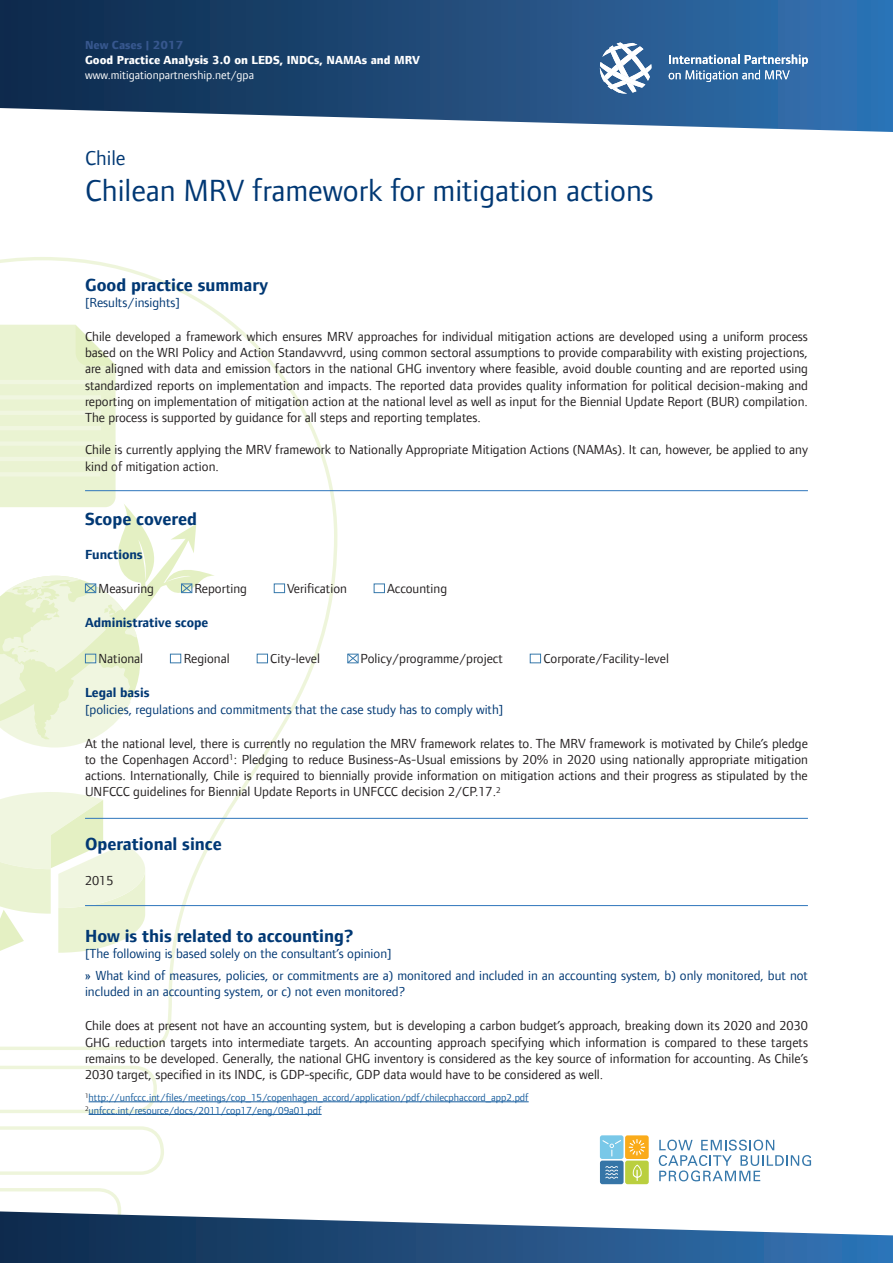
<style>
.page{position:relative;width:893px;height:1263px;background:#fff}
.page>*{position:absolute;margin:0;border:0;box-sizing:border-box;transform-origin:0 0}
.t1{font:31.5px "Foundry Form Sans";color:#013874}
.t2{font:21px "Foundry Form Sans";color:#013874}
.t3{font:700 18px "Foundry Form Sans";color:#013874}
.t4{font:13.5px/16.2px "Foundry Form Sans";color:#231f20;text-align:justify}
.t5{font:13.5px/21.6px "Foundry Form Sans";color:#013874}
.t6{font:700 13.5px "Foundry Form Sans";color:#013874}
.t7{font:800 12px "Foundry Form Sans";color:#fff}
.t8{font:12px "Foundry Form Sans";color:#fff}
.t9{font:800 12px "Foundry Form Sans";color:#37578e}
.t10{font:10.5px/12.6px "Foundry Form Sans";color:#175d9e}
</style>
<div class="page">
<svg style="left:0;top:257px;width:337px;height:793px"></svg>
<svg style="left:0;top:1126px;width:164px;height:49px"></svg>
<svg style="left:0;top:1188px;width:121px;height:23px"></svg>
<svg style="left:0;top:1066px;width:157px;height:47px"></svg>
<svg style="left:0;top:325px;width:116px;height:178px;background:#eaf3d3"></svg>
<hr style="left:0;top:472px;width:100px;height:4px;background:#f0f6e0">
<hr style="left:0;top:457px;width:100px;height:4px;background:#f0f6e0">
<div style="left:0;top:441px;width:101px;height:5px;background:#f0f6e0"></div>
<hr style="left:0;top:426px;width:101px;height:4px;background:#f0f6e0">
<hr style="left:0;top:411px;width:101px;height:4px;background:#f0f6e0">
<hr style="left:0;top:395px;width:101px;height:4px;background:#f0f6e0">
<hr style="left:0;top:380px;width:101px;height:4px;background:#f0f6e0">
<svg style="left:0;top:503px;width:215px;height:251px"></svg>
<svg style="left:0;top:792px;width:146px;height:165px"></svg>
<svg style="left:0;top:0;width:893px;height:132px;background:#355e89"></svg>
<svg style="left:0;top:1211px;width:893px;height:52px"></svg>
<svg style="left:659px;top:1139px;width:152px;height:42px"></svg>
<svg style="left:600px;top:1135px;width:49px;height:49px;background:#a8ba8f"></svg>
<hr style="left:85px;top:490px;width:723px;height:1px;background:#2e76bc">
<hr style="left:85px;top:818px;width:723px;height:1px;background:#2e76bc">
<hr style="left:85px;top:905px;width:723px;height:1px;background:#2e76bc">
<div style="left:170px;top:654px;width:11px;height:9px;border:1px solid #3678ab"></div>
<div style="left:257px;top:654px;width:11px;height:9px;border:1px solid #3678ab"></div>
<div style="left:530px;top:654px;width:11px;height:9px;border:1px solid #3678ab"></div>
<div style="left:274px;top:583px;width:11px;height:10px;border:1px solid #3678ab"></div>
<div style="left:374px;top:583px;width:11px;height:10px;border:1px solid #3678ab"></div>
<svg style="left:0;top:576px;width:140px;height:171px;background:#ecf4d9"></svg>
<svg style="left:180px;top:583px;width:13px;height:11px"></svg>
<svg style="left:347px;top:653px;width:12px;height:11px"></svg>
<hr style="left:89px;top:1101px;width:440px;height:1px;background:#175d9e">
<hr style="left:89px;top:1114px;width:233px;height:1px;background:#175d9e">
<svg style="left:600px;top:43px;width:51px;height:51px"></svg>
<svg style="left:669px;top:54px;width:139px;height:28px;background:#608cb7"></svg>
<p class="t9" style="left:85px;top:38px;width:100px">New Cases | 2017</p>
<p class="t7" style="left:85px;top:53px;width:336px">Good Practice Analysis 3.0 on LEDS, INDCs, NAMAs and MRV</p>
<p class="t8" style="left:85px;top:68px;width:170px">www.mitigationpartnership.net/gpa</p>
<h2 class="t2" style="left:85px;top:146px;width:42px">Chile</h2>
<h1 class="t1" style="left:85px;top:172px;width:570px">Chilean MRV framework for mitigation actions</h1>
<h3 class="t3" style="left:85px;top:274px;width:185px">Good practice summary</h3>
<p class="t5" style="left:85px;top:291px;width:96px">[Results/insights]</p>
<p class="t4" style="left:85px;top:328px;width:724px">Chile developed a framework which ensures MRV approaches for individual mitigation actions are developed using a uniform process based on the WRI Policy and Action Standavvvrd, using common sectoral assumptions to provide comparability with existing projections, are aligned with data and emission factors in the national GHG inventory where feasible, avoid double counting and are reported using standardized reports on implementation and impacts. The reported data provides quality information for political decision-making and reporting on implementation of mitigation action at the national level as well as input for the Biennial Update Report (BUR) compilation.<br>The process is supported by guidance for all steps and reporting templates.</p>
<p class="t4" style="left:85px;top:442px;width:724px">Chile is currently applying the MRV framework to Nationally Appropriate Mitigation Actions (NAMAs). It can, however, be applied to any kind of mitigation action.</p>
<h3 class="t3" style="left:85px;top:508px;width:114px">Scope covered</h3>
<p class="t6" style="left:85px;top:546px;width:59px">Functions</p>
<p class="t4" style="left:99px;top:580px;width:57px">Measuring</p>
<p class="t4" style="left:194px;top:580px;width:54px">Reporting</p>
<p class="t4" style="left:287px;top:580px;width:61px">Verification</p>
<p class="t4" style="left:387px;top:580px;width:62px">Accounting</p>
<p class="t6" style="left:85px;top:615px;width:125px">Administrative scope</p>
<p class="t4" style="left:99px;top:651px;width:46px">National</p>
<p class="t4" style="left:184px;top:651px;width:47px">Regional</p>
<p class="t4" style="left:270px;top:651px;width:51px">City-level</p>
<p class="t4" style="left:361px;top:651px;width:144px">Policy/programme/project</p>
<p class="t4" style="left:543px;top:651px;width:127px">Corporate/Facility-level</p>
<p class="t6" style="left:85px;top:685px;width:66px">Legal basis</p>
<p class="t5" style="left:85px;top:698px;width:420px">[policies, regulations and commitments that the case study has to comply with]</p>
<p class="t4" style="left:85px;top:735px;width:724px">At the national level, there is currently no regulation the MRV framework relates to. The MRV framework is motivated by Chile’s pledge to the Copenhagen Accord<sup>1</sup>: Pledging to reduce Business-As-Usual emissions by 20% in 2020 using nationally appropriate mitigation actions. Internationally, Chile is required to biennially provide information on mitigation actions and their progress as stipulated by the UNFCCC guidelines for Biennial Update Reports in UNFCCC decision 2/CP.17.<sup>2</sup></p>
<h3 class="t3" style="left:85px;top:834px;width:138px">Operational since</h3>
<p class="t4" style="left:85px;top:872px;width:30px">2015</p>
<h3 class="t3" style="left:85px;top:926px;width:270px">How is this related to accounting?</h3>
<p class="t5" style="left:85px;top:943px;width:724px">[The following is based solely on the consultant’s opinion]<br>» What kind of measures, policies, or commitments are a) monitored and included in an accounting system, b) only monitored, but not</p>
<p class="t5" style="left:85px;top:981px;width:322px">included in an accounting system, or c) not even monitored?</p>
<p class="t4" style="left:85px;top:1018px;width:724px">Chile does at present not have an accounting system, but is developing a carbon budget’s approach, breaking down its 2020 and 2030<br>GHG reduction targets into intermediate targets. An accounting approach specifying which information is compared to these targets remains to be developed. Generally, the national GHG inventory is considered as the key source of information for accounting. As Chile’s 2030 target, specified in its INDC, is GDP-specific, GDP data would have to be considered as well.</p>
<p class="t10" style="left:85px;top:1091px;width:445px"><sup>1</sup>http://unfccc.int/files/meetings/cop_15/copenhagen_accord/application/pdf/chilecphaccord_app2.pdf<br><sup>2</sup>unfccc.int/resource/docs/2011/cop17/eng/09a01.pdf</p>
</div>
